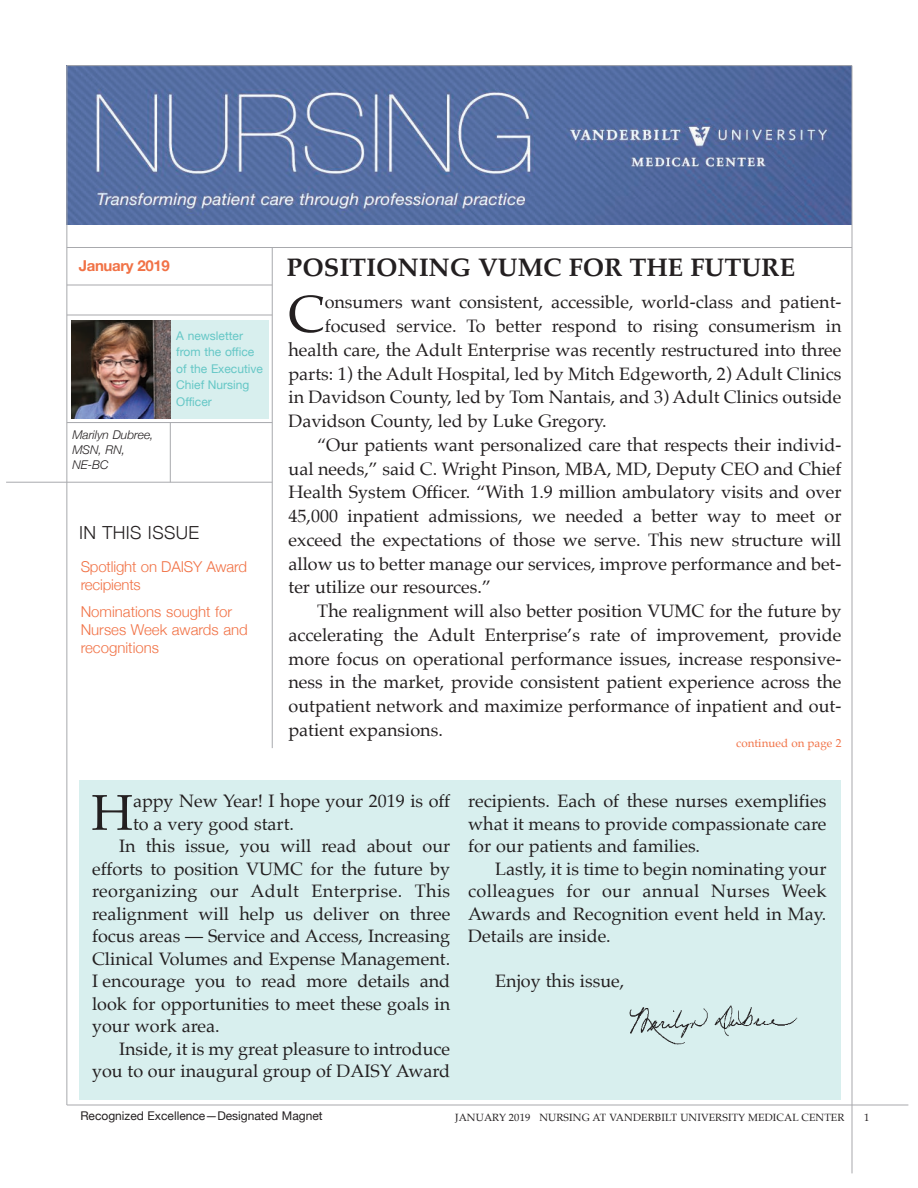
<style>
.page{position:relative;width:918px;height:1188px;background:#fff}
.page>*{position:absolute;margin:0;border:0;box-sizing:border-box;transform-origin:0 0}
.t1{font:52.2px "Palatino";color:#231f20}
.t2{font:50.4px "Palatino";color:#231f20}
.t3{font:700 25.5px "Palatino";color:#231f20}
.t4{font:18px/22.5px "Palatino";color:#231f20;text-align:justify}
.t5{font:18px "Palatino";letter-spacing:.02em;color:#231f20}
.t6{font:300 18px "Helvetica Neue";letter-spacing:.02em;color:#231f20}
.t7{font:300 15px/18px "Helvetica Neue";color:#f17246}
.t8{font:700 15px "Helvetica Neue";letter-spacing:-.02em;color:#f17246}
.t9{font:12px/16.5px "Helvetica Neue";color:#65c7c6}
.t10{font:12px "Helvetica Neue";color:#231f20}
.t11{font:italic 300 12px/15px "Helvetica Neue";color:#231f20}
.t12{font:11.7px "Palatino";color:#f17246}
.t13{font:10.5px "Palatino";letter-spacing:.01em;color:#231f20}
</style>
<div class="page">
<img style="left:68px;top:66px;width:784px;height:158px">
<hr style="left:67px;top:1105px;width:841px;height:1px;background:#a8a9ad">
<hr style="left:852px;top:66px;width:1px;height:1107px;background:#a8a9ad">
<hr style="left:67px;top:65px;width:785px;height:1px;background:#a8a9ad">
<hr style="left:67px;top:66px;width:1px;height:1039px;background:#a8a9ad">
<hr style="left:67px;top:247px;width:785px;height:1px;background:#a8a9ad">
<hr style="left:67px;top:285px;width:205px;height:1px;background:#a8a9ad">
<hr style="left:67px;top:315px;width:205px;height:1px;background:#a8a9ad">
<hr style="left:272px;top:248px;width:1px;height:500px;background:#a8a9ad">
<img style="left:72px;top:321px;width:99px;height:97px">
<div style="left:171px;top:320px;width:97px;height:98px;background:#d8efee"></div>
<hr style="left:67px;top:422px;width:205px;height:1px;background:#a8a9ad">
<hr style="left:6px;top:482px;width:266px;height:1px;background:#a8a9ad">
<hr style="left:170px;top:423px;width:1px;height:59px;background:#a8a9ad">
<div style="left:80px;top:780px;width:762px;height:320px;background:#d8efee"></div>
<img style="left:629px;top:1005px;width:169px;height:40px">
<p class="t8" style="left:79px;top:256px;width:93px">January 2019</p>
<p class="t11" style="left:72px;top:427px;width:83px">Marilyn Dubree,<br>MSN, RN,<br>NE-BC</p>
<p class="t9" style="left:176px;top:327px;width:88px">A newsletter from the office of the Executive<br>Chief Nursing<br>Officer</p>
<p class="t6" style="left:79px;top:522px;width:122px">IN THIS ISSUE</p>
<p class="t7" style="left:81px;top:557px;width:168px">Spotlight on DAISY Award recipients</p>
<p class="t7" style="left:81px;top:602px;width:169px">Nominations sought for<br>Nurses Week awards and recognitions</p>
<h3 class="t3" style="left:287px;top:256px;width:510px">POSITIONING VUMC FOR THE FUTURE</h3>
<h1 class="t1" style="left:288px;top:289px;width:38px">C</h1>
<p class="t4" style="left:325px;top:292px;width:518px">onsumers want consistent, accessible, world-class and patient-</p>
<p class="t4" style="left:325px;top:316px;width:518px">focused service. To better respond to rising consumerism in</p>
<p class="t4" style="left:289px;top:340px;width:554px">health care, the Adult Enterprise was recently restructured into three</p>
<p class="t4" style="left:289px;top:363px;width:555px">parts: 1) the Adult Hospital, led by Mitch Edgeworth, 2) Adult Clinics</p>
<p class="t4" style="left:289px;top:387px;width:555px">in Davidson County, led by Tom Nantais, and 3) Adult Clinics outside</p>
<p class="t4" style="left:289px;top:411px;width:320px">Davidson County, led by Luke Gregory.</p>
<p class="t4" style="left:317px;top:435px;width:526px">“Our patients want personalized care that respects their individ-</p>
<p class="t4" style="left:289px;top:458px;width:555px">ual needs,” said C. Wright Pinson, MBA, MD, Deputy CEO and Chief</p>
<p class="t4" style="left:289px;top:482px;width:555px">Health System Officer. “With 1.9 million ambulatory visits and over</p>
<p class="t4" style="left:289px;top:506px;width:554px">45,000 inpatient admissions, we needed a better way to meet or</p>
<p class="t4" style="left:289px;top:530px;width:555px">exceed the expectations of those we serve. This new structure will</p>
<p class="t4" style="left:289px;top:554px;width:555px">allow us to better manage our services, improve performance and bet-</p>
<p class="t4" style="left:289px;top:577px;width:204px">ter utilize our resources.”</p>
<p class="t4" style="left:317px;top:601px;width:526px">The realignment will also better position VUMC for the future by</p>
<p class="t4" style="left:289px;top:625px;width:555px">accelerating the Adult Enterprise’s rate of improvement, provide</p>
<p class="t4" style="left:289px;top:649px;width:555px">more focus on operational performance issues, increase responsive-</p>
<p class="t4" style="left:289px;top:672px;width:555px">ness in the market, provide consistent patient experience across the</p>
<p class="t4" style="left:289px;top:696px;width:554px">outpatient network and maximize performance of inpatient and out-</p>
<p class="t4" style="left:289px;top:720px;width:156px">patient expansions.</p>
<p class="t12" style="left:736px;top:737px;width:107px">continued on page 2</p>
<h2 class="t2" style="left:91px;top:789px;width:43px">H</h2>
<p class="t4" style="left:133px;top:791px;width:319px">appy New Year! I hope your 2019 is off</p>
<p class="t4" style="left:133px;top:814px;width:163px">to a very good start.</p>
<p class="t4" style="left:119px;top:836px;width:333px">In this issue, you will read about our</p>
<p class="t4" style="left:92px;top:859px;width:360px">efforts to position VUMC for the future by</p>
<p class="t5" style="left:92px;top:883px;width:360px">reorganizing our Adult Enterprise. This</p>
<p class="t4" style="left:92px;top:904px;width:360px">realignment will help us deliver on three</p>
<p class="t4" style="left:92px;top:926px;width:360px">focus areas — Service and Access, Increasing</p>
<p class="t4" style="left:92px;top:949px;width:360px">Clinical Volumes and Expense Management.</p>
<p class="t4" style="left:92px;top:971px;width:360px">I encourage you to read more details and</p>
<p class="t4" style="left:92px;top:994px;width:360px">look for opportunities to meet these goals in</p>
<p class="t4" style="left:92px;top:1016px;width:129px">your work area.</p>
<p class="t4" style="left:119px;top:1039px;width:333px">Inside, it is my great pleasure to introduce</p>
<p class="t4" style="left:92px;top:1061px;width:360px">you to our inaugural group of DAISY Award</p>
<p class="t4" style="left:468px;top:791px;width:360px">recipients. Each of these nurses exemplifies what it means to provide compassionate care for our patients and families.</p>
<p class="t4" style="left:468px;top:859px;width:360px;text-indent:27px">Lastly, it is time to begin nominating your colleagues for our annual Nurses Week Awards and Recognition event held in May.<br>Details are inside.</p>
<p class="t4" style="left:495px;top:971px;width:131px">Enjoy this issue,</p>
<p class="t10" style="left:80px;top:1109px;width:244px">Recognized Excellence—Designated Magnet</p>
<p class="t13" style="left:455px;top:1112px;width:391px">JANUARY 2019 NURSING AT VANDERBILT UNIVERSITY MEDICAL CENTER</p>
<p class="t13" style="left:864px;top:1112px;width:7px">1</p>
</div>
